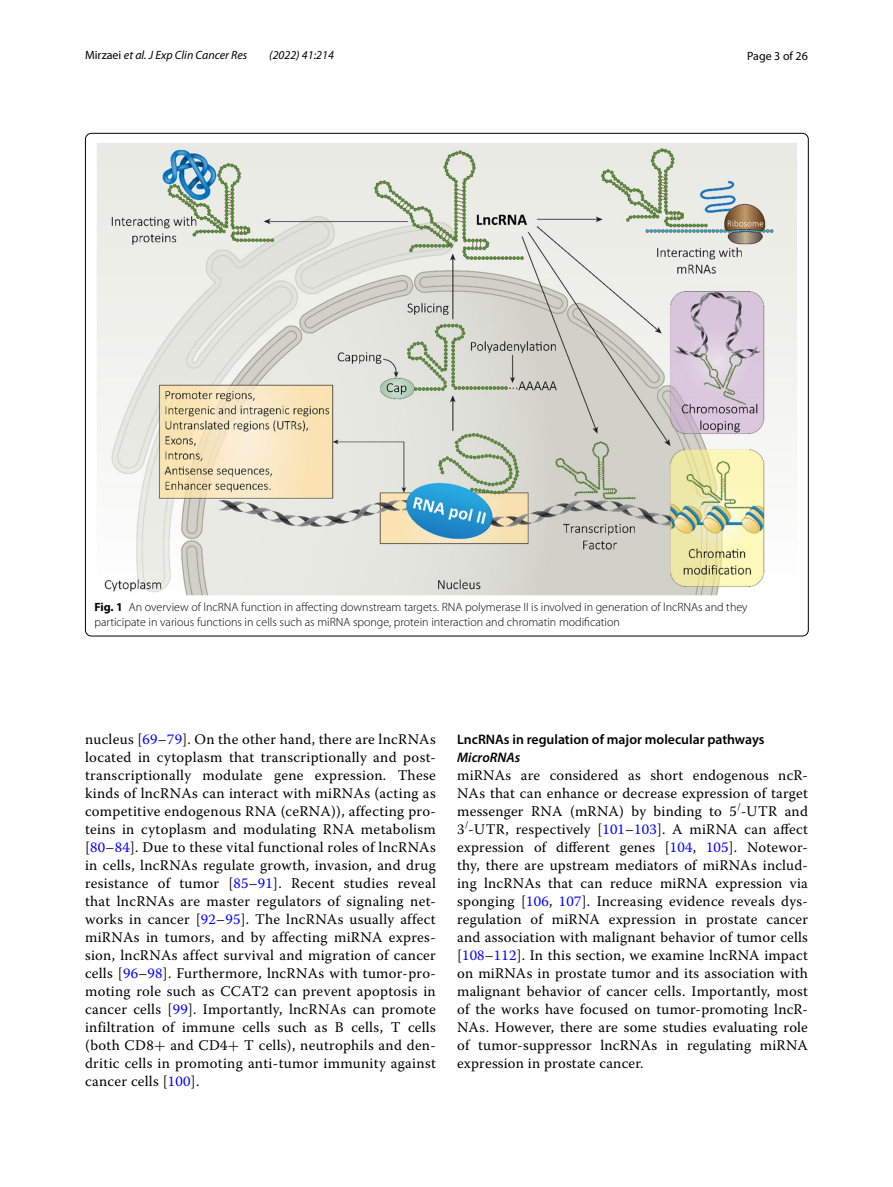
<style>
.page{position:relative;width:893px;height:1187px;background:#fff}
.page>*{position:absolute;margin:0;border:0;box-sizing:border-box;transform-origin:0 0}
.t1{font:14.7px/18px "Warnock Pro";letter-spacing:.02em;color:#000;text-align:justify}
.t2{font:600 13.8px "Myriad Pro";color:#000}
.t3{font:italic 600 13.8px "Myriad Pro";color:#000}
.t4{font:300 12px/15px "Myriad Pro";color:#000}
.t5{font:italic 12px "Myriad Pro";color:#000}
.t6{font:12px "Myriad Pro";color:#000}
.s1{font-style:normal}
.s2{font-weight:700}
.s3{color:#00f}
.s4{font-family:"MTSY"}
</style>
<div class="page">
<img style="left:97px;top:143px;width:700px;height:452px">
<p class="t5" style="left:85px;top:48px;width:164px"><span class="s1">Mirzaei</span> et al. J Exp Clin Cancer Res</p>
<p class="t5" style="left:269px;top:48px;width:66px">(2022) 41:214</p>
<p class="t6" style="left:747px;top:48px;width:62px">Page 3 of 26</p>
<p class="t4" style="left:94px;top:599px;width:655px"><span class="s2">Fig. 1</span> An overview of lncRNA function in affecting downstream targets. RNA polymerase II is involved in generation of lncRNAs and they participate in various functions in cells such as miRNA sponge, protein interaction and chromatin modification</p>
<p class="t1" style="left:85px;top:729px;width:352px">nucleus [<span class="s3">69</span>–<span class="s3">79</span>]. On the other hand, there are lncRNAs located in cytoplasm that transcriptionally and post&shy;transcriptionally modulate gene expression. These kinds of lncRNAs can interact with miRNAs (acting as competitive endogenous RNA (ceRNA)), affecting pro&shy;teins in cytoplasm and modulating RNA metabolism [<span class="s3">80</span>–<span class="s3">84</span>]. Due to these vital functional roles of lncRNAs in cells, lncRNAs regulate growth, invasion, and drug resistance of tumor [<span class="s3">85</span>–<span class="s3">91</span>]. Recent studies reveal that lncRNAs are master regulators of signaling net&shy;works in cancer [<span class="s3">92</span>–<span class="s3">95</span>]. The lncRNAs usually affect miRNAs in tumors, and by affecting miRNA expres&shy;sion, lncRNAs affect survival and migration of cancer cells [<span class="s3">96</span>–<span class="s3">98</span>]. Furthermore, lncRNAs with tumor-pro&shy;moting role such as CCAT2 can prevent apoptosis in cancer cells [<span class="s3">99</span>]. Importantly, lncRNAs can promote infiltration of immune cells such as B cells, T cells (both CD8<span class="s4">+</span> and CD4<span class="s4">+</span> T cells), neutrophils and den&shy;dritic cells in promoting anti-tumor immunity against cancer cells [<span class="s3">100</span>].</p>
<p class="t2" style="left:457px;top:730px;width:309px">LncRNAs in regulation of major molecular pathways</p>
<p class="t3" style="left:457px;top:748px;width:65px">MicroRNAs</p>
<p class="t1" style="left:457px;top:765px;width:352px">miRNAs are considered as short endogenous ncR-NAs that can enhance or decrease expression of target messenger RNA (mRNA) by binding to 5<sup>/</sup>-UTR and 3<sup>/</sup>-UTR, respectively [<span class="s3">101</span>–<span class="s3">103</span>]. A miRNA can affect expression of different genes [<span class="s3">104</span>, <span class="s3">105</span>]. Notewor&shy;thy, there are upstream mediators of miRNAs includ&shy;ing lncRNAs that can reduce miRNA expression via sponging [<span class="s3">106</span>, <span class="s3">107</span>]. Increasing evidence reveals dys&shy;regulation of miRNA expression in prostate cancer and association with malignant behavior of tumor cells [<span class="s3">108</span>–<span class="s3">112</span>]. In this section, we examine lncRNA impact on miRNAs in prostate tumor and its association with malignant behavior of cancer cells. Importantly, most of the works have focused on tumor-promoting lncR-NAs. However, there are some studies evaluating role of tumor-suppressor lncRNAs in regulating miRNA expression in prostate cancer.</p>
</div>
